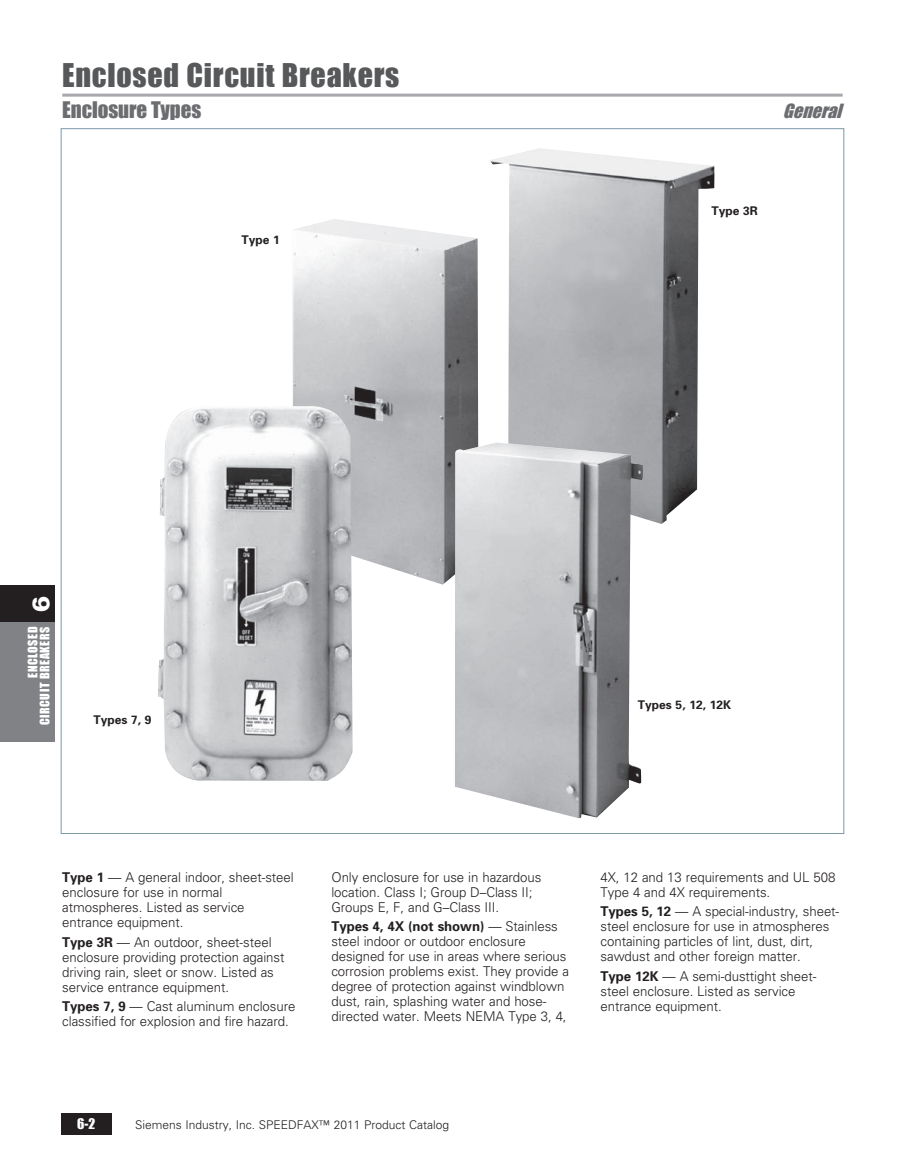
<style>
.page{position:relative;width:905px;height:1175px;background:#fff}
.page>*{position:absolute;margin:0;border:0;box-sizing:border-box;transform-origin:0 0}
.t1{font:30px "Impact";letter-spacing:.025em;color:#57585a}
.t2{font:900 24px "Univers";color:#fff}
.t3{font:21px "Impact";letter-spacing:-.005em;color:#6c6d70}
.t4{font:italic 18px "Impact";color:#6c6d70}
.t5{font:300 13.5px/15px "Univers";letter-spacing:-.005em;color:#231f20}
.t6{font:13.5px "Impact";color:#fff}
.t7{font:300 12px "Univers";color:#231f20}
.t8{font:700 12px "Univers";color:#231f20}
.t9{font:12px/12px "Impact";letter-spacing:.05em;color:#fff;text-align:right}
.s1{font-weight:700}
</style>
<div class="page">
<div style="left:61px;top:1113px;width:50px;height:21px;background:#231f20"></div>
<div style="left:0;top:621px;width:54px;height:121px;background:#808285"></div>
<div style="left:0;top:585px;width:54px;height:36px;background:#231f20"></div>
<img style="left:292px;top:219px;width:186px;height:365px">
<img style="left:158px;top:406px;width:194px;height:374px">
<img style="left:490px;top:148px;width:224px;height:376px">
<img style="left:455px;top:442px;width:188px;height:376px">
<hr style="left:62px;top:94px;width:780px;height:3px;background:#a8a9ad">
<h1 class="t1" style="left:62px;top:57px;width:338px">Enclosed Circuit Breakers</h1>
<h3 class="t3" style="left:62px;top:97px;width:140px">Enclosure Types</h3>
<h3 class="t4" style="left:783px;top:100px;width:66px">General</h3>
<p class="t8" style="left:241px;top:232px;width:40px">Type 1</p>
<p class="t8" style="left:711px;top:202px;width:48px">Type 3R</p>
<h2 class="t2" style="left:26px;top:611px;width:18px;rotate:-90deg">6</h2>
<p class="t9" style="left:27px;top:725px;width:100px;rotate:-90deg">ENCLOSED<br>CIRCUIT BREAKERS</p>
<p class="t8" style="left:94px;top:711px;width:60px">Types 7, 9</p>
<p class="t8" style="left:638px;top:696px;width:95px">Types 5, 12, 12K</p>
<p class="t5" style="left:62px;top:869px;width:233px"><span class="s1">Type 1</span> — A general indoor, sheet-steel enclosure for use in normal atmospheres. Listed as service entrance equipment.</p>
<p class="t5" style="left:62px;top:933px;width:224px"><span class="s1">Type 3R</span> — An outdoor, sheet-steel enclosure providing protection against driving rain, sleet or snow. Listed as service entrance equipment.</p>
<p class="t5" style="left:62px;top:998px;width:234px"><span class="s1">Types 7, 9</span> — Cast aluminum enclosure classified for explosion and fire hazard.</p>
<p class="t5" style="left:331px;top:869px;width:211px">Only enclosure for use in hazardous location. Class I; Group D–Class II;<br>Groups E, F, and G–Class III.</p>
<p class="t5" style="left:331px;top:918px;width:239px"><span class="s1">Types 4, 4X (not shown)</span> — Stainless steel indoor or outdoor enclosure designed for use in areas where serious corrosion problems exist. They provide a degree of protection against windblown dust, rain, splashing water and hose&shy;directed water. Meets NEMA Type 3, 4,</p>
<p class="t5" style="left:600px;top:869px;width:236px">4X, 12 and 13 requirements and UL 508<br>Type 4 and 4X requirements.</p>
<p class="t5" style="left:600px;top:903px;width:240px"><span class="s1">Types 5, 12</span> — A special-industry, sheet&shy;steel enclosure for use in atmospheres containing particles of lint, dust, dirt, sawdust and other foreign matter.</p>
<p class="t5" style="left:600px;top:968px;width:217px"><span class="s1">Type 12K</span> — A semi-dusttight sheet&shy;steel enclosure. Listed as service entrance equipment.</p>
<p class="t6" style="left:77px;top:1115px;width:20px">6-2</p>
<p class="t7" style="left:135px;top:1117px;width:316px">Siemens Industry, Inc. SPEEDFAX™ 2011 Product Catalog</p>
</div>
